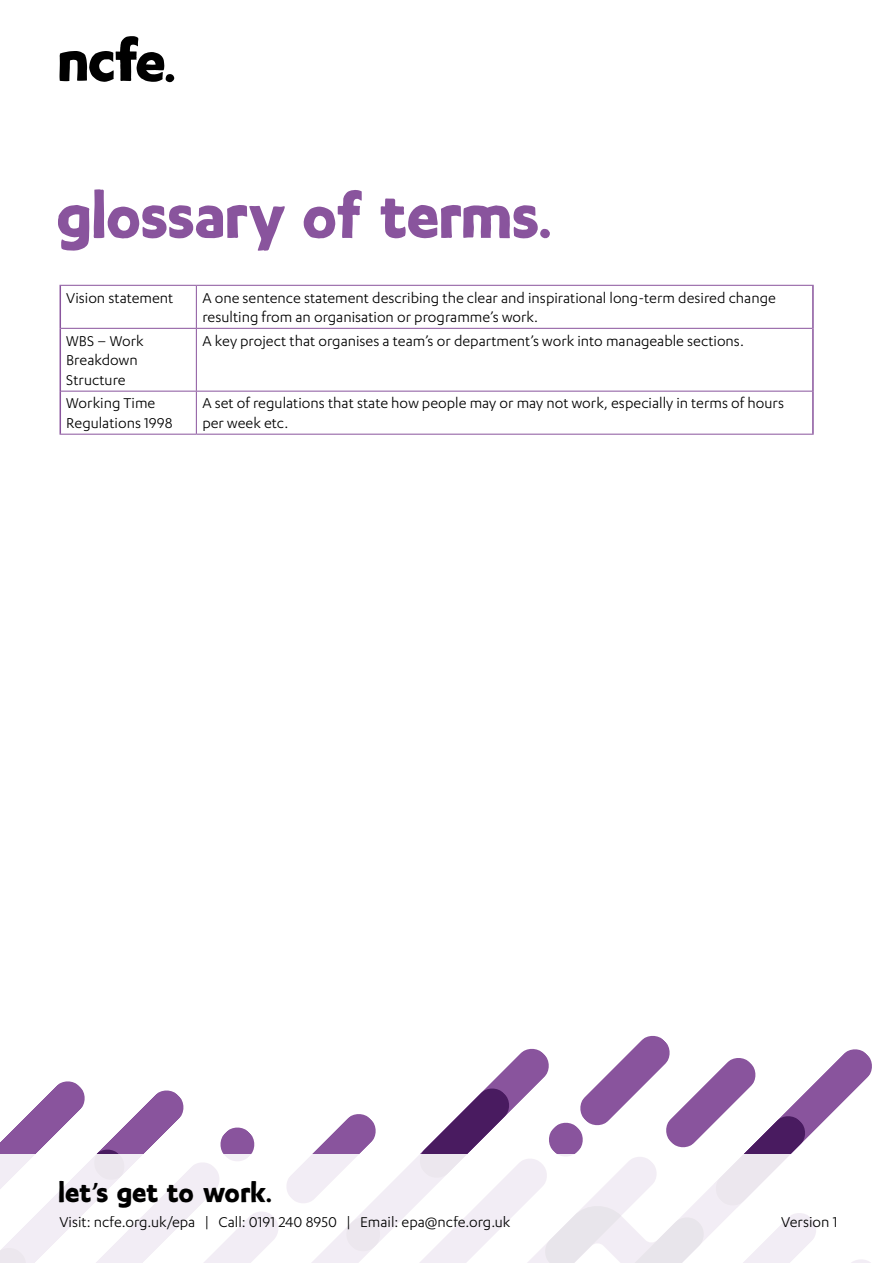
<style>
.page{position:relative;width:893px;height:1263px;background:#fff}
.page>*{position:absolute;margin:0;border:0;box-sizing:border-box;transform-origin:0 0}
.t1{font:61.5px "NCF Efont";color:#89549d}
.t2{font:27px "NCF Efont";letter-spacing:.015em;color:#000}
.t3{font:16.5px/19.8px "Karbon";color:#000}
</style>
<div class="page">
<svg style="left:0;top:1036px;width:872px;height:118px"></svg>
<svg style="left:0;top:1154px;width:871px;height:109px"></svg>
<svg style="left:60px;top:36px;width:114px;height:46px"></svg>
<hr style="left:60px;top:286px;width:1px;height:42px;background:#89549d">
<hr style="left:812px;top:286px;width:2px;height:42px;background:#89549d">
<hr style="left:60px;top:328px;width:1px;height:63px;background:#89549d">
<hr style="left:812px;top:328px;width:2px;height:63px;background:#89549d">
<hr style="left:60px;top:391px;width:1px;height:43px;background:#89549d">
<hr style="left:812px;top:391px;width:2px;height:43px;background:#89549d">
<hr style="left:60px;top:285px;width:136px;height:1px;background:#89549d">
<hr style="left:196px;top:285px;width:618px;height:1px;background:#89549d">
<hr style="left:196px;top:286px;width:1px;height:42px;background:#89549d">
<hr style="left:61px;top:328px;width:135px;height:1px;background:#89549d">
<hr style="left:196px;top:328px;width:616px;height:1px;background:#89549d">
<hr style="left:196px;top:329px;width:1px;height:62px;background:#89549d">
<hr style="left:61px;top:391px;width:135px;height:1px;background:#89549d">
<hr style="left:196px;top:391px;width:616px;height:1px;background:#89549d">
<hr style="left:196px;top:391px;width:1px;height:43px;background:#89549d">
<hr style="left:60px;top:434px;width:136px;height:1px;background:#89549d">
<hr style="left:196px;top:434px;width:618px;height:1px;background:#89549d">
<h1 class="t1" style="left:60px;top:189px;width:499px">glossary of terms.</h1>
<p class="t3" style="left:66px;top:287px;width:109px">Vision statement</p>
<p class="t3" style="left:202px;top:287px;width:575px">A one sentence statement describing the clear and inspirational long-term desired change resulting from an organisation or programme’s work.</p>
<p class="t3" style="left:66px;top:330px;width:79px">WBS – Work<br>Breakdown<br>Structure</p>
<p class="t3" style="left:202px;top:330px;width:543px">A key project that organises a team’s or department’s work into manageable sections.</p>
<p class="t3" style="left:66px;top:393px;width:108px">Working Time<br>Regulations 1998</p>
<p class="t3" style="left:202px;top:393px;width:583px">A set of regulations that state how people may or may not work, especially in terms of hours per week etc.</p>
<h2 class="t2" style="left:60px;top:1181px;width:216px">let’s get to work.</h2>
<p class="t3" style="left:60px;top:1212px;width:452px">Visit: ncfe.org.uk/epa | Call: 0191 240 8950 | Email: epa@ncfe.org.uk</p>
<p class="t3" style="left:781px;top:1212px;width:58px">Version 1</p>
</div>
